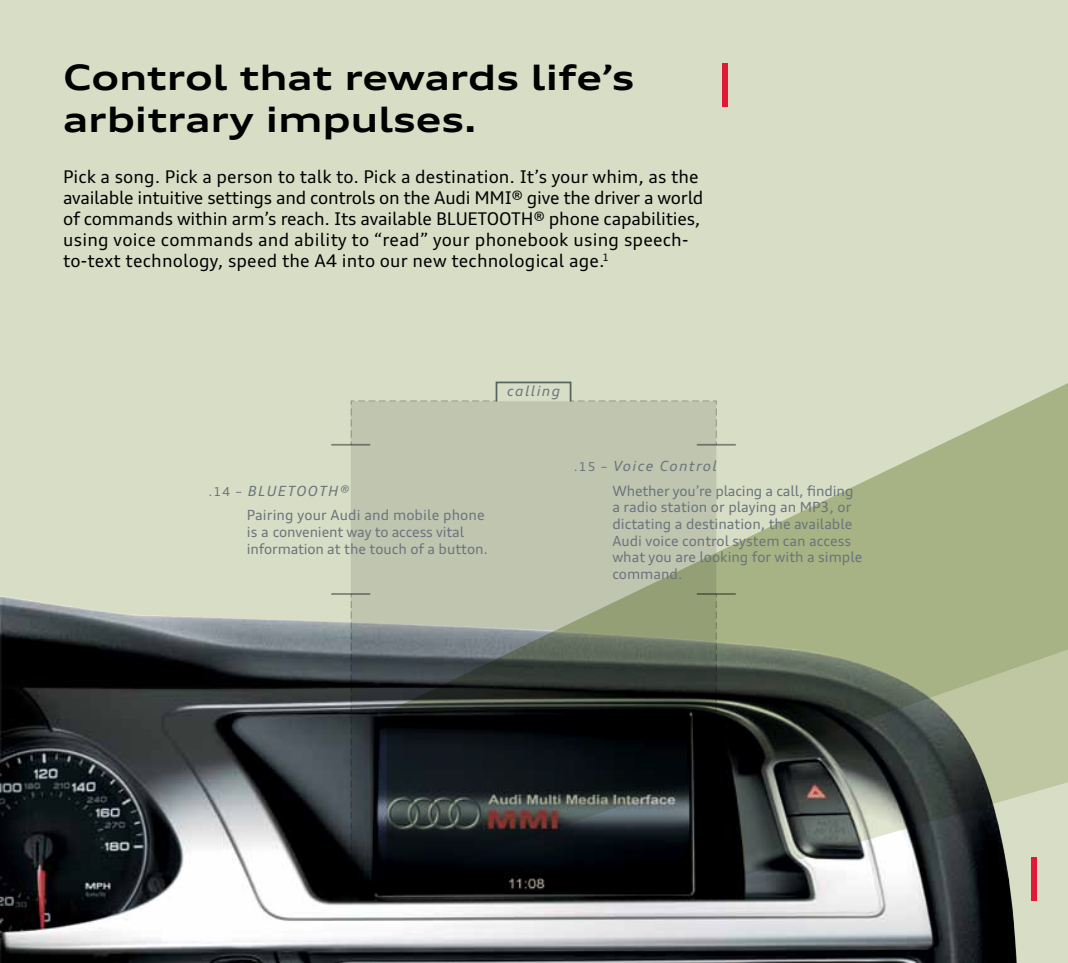
<style>
.page{position:relative;width:1068px;height:963px;background:#fff}
.page>*{position:absolute;margin:0;border:0;box-sizing:border-box;transform-origin:0 0}
.t1{font:700 expanded 35px/42px "Audi Type";color:#000}
.t2{font:17.5px/21px "Audi Type";letter-spacing:.005em;color:#000}
.t3{font:14px/16.6px "Audi Type";color:#6a737b}
.t4{font:italic 14px "Audi Type";letter-spacing:.1em;color:#6a737b}
.s1{font-size:12.25px}
.s2{font-style:italic}
</style>
<div class="page">
<div style="left:0;top:0;width:1068px;height:962px;background:#d8ddc5"></div>
<img style="left:0;top:596px;width:1016px;height:366px">
<svg style="left:571px;top:381px;width:497px;height:506px"></svg>
<div style="left:351px;top:402px;width:365px;height:191px;background:#c0c5b0"></div>
<div style="left:722px;top:63px;width:6px;height:43px;background:#e11837"></div>
<div style="left:1030px;top:857px;width:6px;height:43px;background:#e11837"></div>
<div style="left:495px;top:381px;width:76px;height:21px;border:2px solid #6a737b"></div>
<div style="left:570px;top:400px;width:147px;height:46px;background:#c0c5b0"></div>
<svg style="left:350px;top:593px;width:367px;height:307px;background:#353a37"></svg>
<div style="left:350px;top:400px;width:147px;height:46px;background:#c0c5b0"></div>
<hr style="left:331px;top:444px;width:39px;height:1px;background:#939598">
<hr style="left:331px;top:593px;width:39px;height:2px;background:#939598">
<hr style="left:696px;top:444px;width:39px;height:1px;background:#939598">
<hr style="left:696px;top:593px;width:39px;height:2px;background:#939598">
<h1 class="t1" style="left:63px;top:56px;width:573px">Control that rewards life’s arbitrary impulses.</h1>
<p class="t2" style="left:63px;top:166px;width:642px">Pick a song. Pick a person to talk to. Pick a destination. It’s your whim, as the available intuitive settings and controls on the Audi MMI® give the driver a world of commands within arm’s reach. Its available BLUETOOTH® phone capabilities, using voice commands and ability to “read” your phonebook using speech&shy;to-text technology, speed the A4 into our new technological age.<sup>1</sup></p>
<p class="t4" style="left:507px;top:382px;width:54px">calling</p>
<p class="t3" style="left:247px;top:479px;width:239px;line-height:24.2px;text-indent:-38px"><span class="s1">.14 –</span> <span class="s2">BLUETOOTH®<br></span>Pairing your Audi and mobile phone</p>
<p class="t3" style="left:247px;top:523px;width:243px">is a convenient way to access vital information at the touch of a button.</p>
<p class="t3" style="left:612px;top:454px;width:243px;line-height:24.2px;text-indent:-38px"><span class="s1">.15 –</span> <span class="s2">Voice Control<br></span>Whether you’re placing a call, finding</p>
<p class="t3" style="left:612px;top:499px;width:251px">a radio station or playing an MP3, or dictating a destination, the available<br>Audi voice control system can access what you are looking for with a simple command.</p>
</div>
